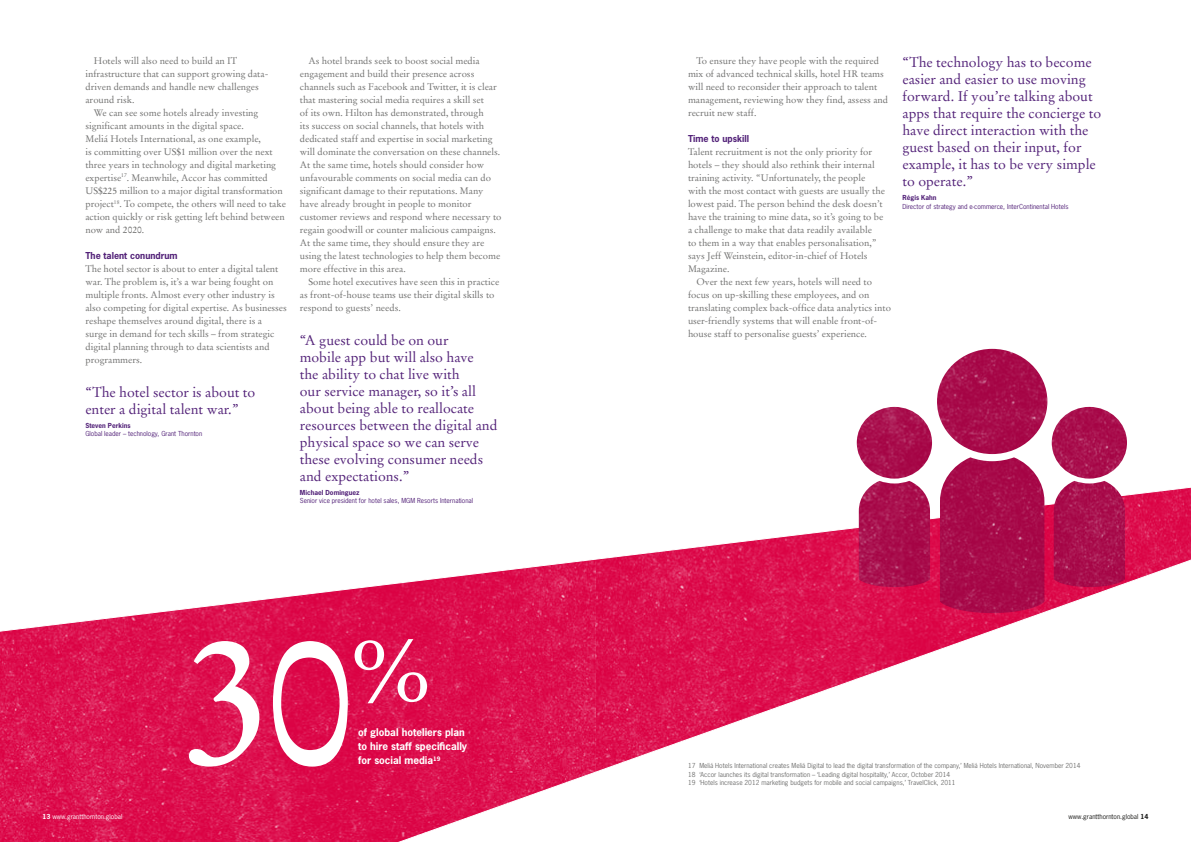
<style>
.page{position:relative;width:1191px;height:842px;background:#fff}
.page>*{position:absolute;margin:0;border:0;box-sizing:border-box;transform-origin:0 0}
.t1{font:183.3px "Stempel Garamond";color:#fff}
.t2{font:14px/17px "Stempel Garamond";color:#522178}
.t3{font:700 10px/14px "News Gothic Std";color:#fff}
.t4{font:9.5px/13px "Stempel Garamond";color:#70706f}
.t5{font:700 9px "News Gothic Std";color:#522178}
.t6{font:6.5px/8.5px "News Gothic Std";color:#70706f}
.t7{font:6.5px "News Gothic Std";color:#522178}
.t8{font:700 6.5px "News Gothic Std";color:#522178}
.t9{font:6.5px "News Gothic Std";color:#fff}
.t10{font:6.5px "News Gothic Std";color:#1d1d1b}
.s1{font-weight:700}
</style>
<div class="page">
<img style="left:0;top:348px;width:1191px;height:494px">
<p class="t4" style="left:85px;top:54px;width:183px;text-indent:9px">Hotels will also need to build an IT infrastructure that can support growing data&shy;driven demands and handle new challenges around risk.</p>
<p class="t4" style="left:85px;top:106px;width:202px;text-indent:9px">We can see some hotels already investing significant amounts in the digital space.<br>Meliá Hotels International, as one example,<br>is committing over US$1 million over the next three years in technology and digital marketing expertise<sup>17</sup>. Meanwhile, Accor has committed US$225 million to a major digital transformation project<sup>18</sup>. To compete, the others will need to take action quickly or risk getting left behind between now and 2020.</p>
<p class="t5" style="left:85px;top:249px;width:94px">The talent conundrum</p>
<p class="t4" style="left:85px;top:262px;width:203px">The hotel sector is about to enter a digital talent war. The problem is, it’s a war being fought on multiple fronts. Almost every other industry is also competing for digital expertise. As businesses reshape themselves around digital, there is a<br>surge in demand for tech skills – from strategic digital planning through to data scientists and programmers.</p>
<h2 class="t2" style="left:85px;top:383px;width:171px">“The hotel sector is about to enter a digital talent war.”</h2>
<p class="t8" style="left:85px;top:421px;width:47px">Steven Perkins</p>
<p class="t7" style="left:85px;top:430px;width:118px">Global leader – technology, Grant Thornton</p>
<p class="t4" style="left:300px;top:54px;width:203px;text-indent:9px">As hotel brands seek to boost social media engagement and build their presence across channels such as Facebook and Twitter, it is clear that mastering social media requires a skill set<br>of its own. Hilton has demonstrated, through<br>its success on social channels, that hotels with dedicated staff and expertise in social marketing will dominate the conversation on these channels.<br>At the same time, hotels should consider how unfavourable comments on social media can do significant damage to their reputations. Many have already brought in people to monitor customer reviews and respond where necessary to regain goodwill or counter malicious campaigns.<br>At the same time, they should ensure they are using the latest technologies to help them become more effective in this area.</p>
<p class="t4" style="left:300px;top:275px;width:201px;text-indent:9px">Some hotel executives have seen this in practice as front-of-house teams use their digital skills to respond to guests’ needs.</p>
<p class="t2" style="left:300px;top:331px;width:199px">“A guest could be on our<br>mobile app but will also have<br>the ability to chat live with<br>our service manager, so it’s all about being able to reallocate resources between the digital and physical space so we can serve these evolving consumer needs and expectations.”</p>
<p class="t8" style="left:300px;top:488px;width:61px">Michael Dominguez</p>
<p class="t7" style="left:300px;top:497px;width:175px">Senior vice president for hotel sales, MGM Resorts International</p>
<h1 class="t1" style="left:182px;top:591px;width:257px">30<sup>%</sup></h1>
<p class="t3" style="left:358px;top:725px;width:111px">of global hoteliers plan to hire staff specifically for social media<sup>19</sup></p>
<p class="t4" style="left:688px;top:54px;width:202px;text-indent:9px">To ensure they have people with the required mix of advanced technical skills, hotel HR teams will need to reconsider their approach to talent management, reviewing how they find, assess and recruit new staff.</p>
<p class="t5" style="left:688px;top:132px;width:63px">Time to upskill</p>
<p class="t4" style="left:688px;top:145px;width:198px">Talent recruitment is not the only priority for hotels – they should also rethink their internal training activity. “Unfortunately, the people with the most contact with guests are usually the lowest paid. The person behind the desk doesn’t have the training to mine data, so it’s going to be a challenge to make that data readily available<br>to them in a way that enables personalisation,” says Jeff Weinstein, editor-in-chief of Hotels Magazine.</p>
<p class="t4" style="left:688px;top:275px;width:204px;text-indent:9px">Over the next few years, hotels will need to focus on up-skilling these employees, and on translating complex back-office data analytics into user-friendly systems that will enable front-of&shy;house staff to personalise guests’ experience.</p>
<p class="t2" style="left:902px;top:54px;width:200px">“The technology has to become easier and easier to use moving forward. If you’re talking about apps that require the concierge to have direct interaction with the guest based on their input, for example, it has to be very simple to operate.”</p>
<p class="t8" style="left:902px;top:193px;width:36px">Régis Kahn</p>
<p class="t7" style="left:902px;top:202px;width:167px">Director of strategy and e-commerce, InterContinental Hotels</p>
<p class="t6" style="left:688px;top:761px;width:394px">17 Meliá Hotels International creates Meliá Digital to lead the digital transformation of the company,’ Meliá Hotels International, November 2014<br>18 ‘Accor launches its digital transformation – ‘Leading digital hospitality,’ Accor, October 2014<br>19 ‘Hotels increase 2012 marketing budgets for mobile and social campaigns,’ TravelClick, 2011</p>
<p class="t9" style="left:43px;top:812px;width:81px"><span class="s1">13</span> www.grantthornton.global</p>
<p class="t10" style="left:1068px;top:812px;width:81px">www.grantthornton.global <span class="s1">14</span></p>
</div>
